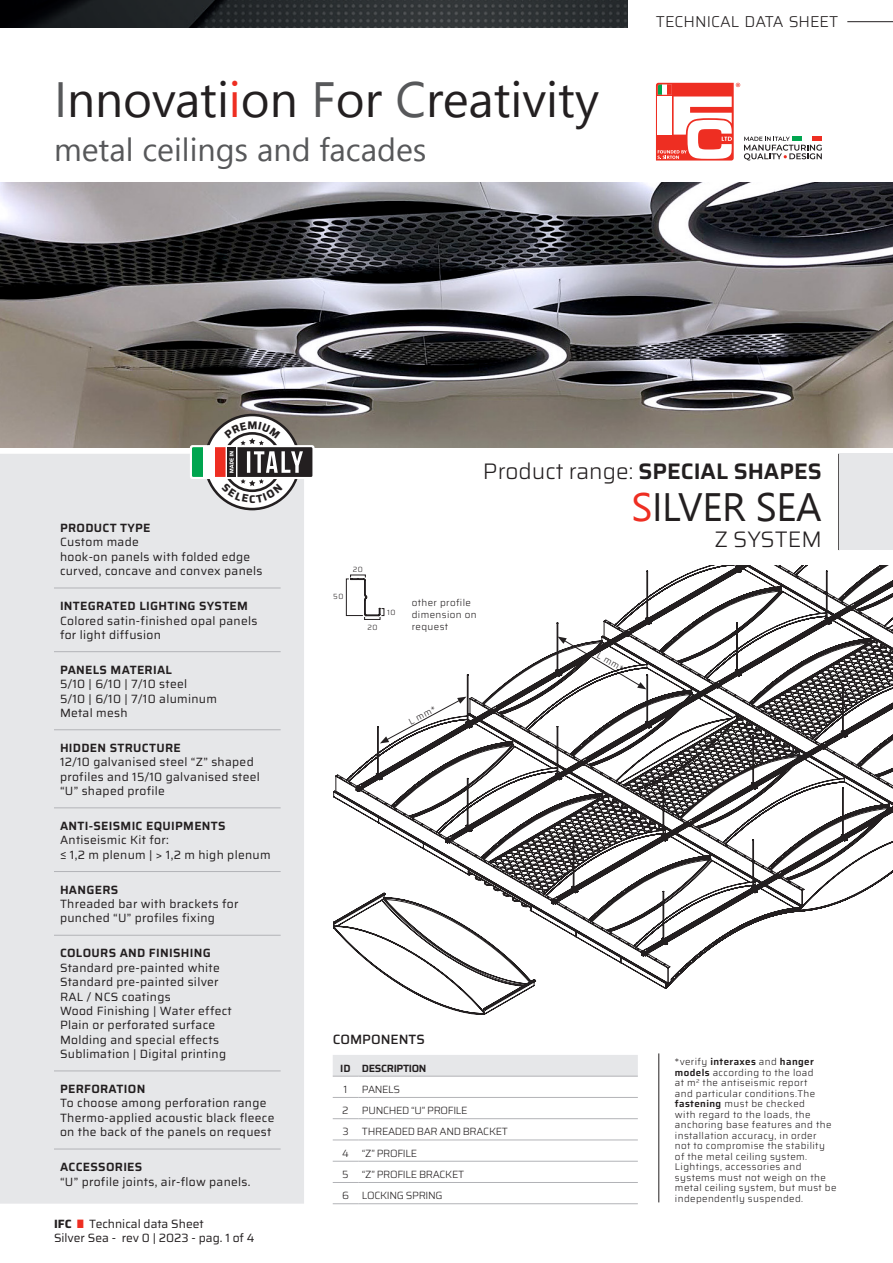
<style>
.page{position:relative;width:893px;height:1263px;background:#fff}
.page>*{position:absolute;margin:0;border:0;box-sizing:border-box;transform-origin:0 0}
.t1{font:49.5px "Segoe UI Emoji";color:#231f20}
.t2{font:32.25px "Segoe UI Emoji";color:#57585a}
.t3{font:300 22.5px "Saira";color:#231f20}
.t4{font:300 15.75px "Saira";color:#231f20}
.t5{font:500 13.5px "Saira";color:#231f20}
.t6{font:12px/14.4px "Saira";letter-spacing:.025em;color:#231f20}
.t7{font:600 12px "Saira";letter-spacing:.025em;color:#231f20}
.t8{font:12px "Saira";color:#231f20}
.t9{font:700 11.1px "Saira";color:#231f20}
.t10{font:300 10.5px "Saira";letter-spacing:-.03em;color:#231f20}
.t11{font:600 10.5px "Saira";letter-spacing:-.03em;color:#231f20}
.t12{font:300 10.5px "Saira";color:#231f20}
.t13{font:600 10.5px "Saira";color:#231f20}
.t14{font:300 9.75px/10.5px "Saira";letter-spacing:.04em;color:#231f20}
.t15{font:300 9px "Saira";color:#231f20}
.t16{font:300 7.5px "Saira";letter-spacing:.07em;color:#231f20}
.s1{font-weight:700}
.s2{color:#ee2e22}
.s3{font-weight:600}
</style>
<div class="page">
<hr style="left:847px;top:21px;width:46px;height:1px;background:#231f20">
<div style="left:0;top:454px;width:304px;height:750px;background:#e6e7e9"></div>
<img style="left:0;top:182px;width:893px;height:265px">
<img style="left:0;top:0;width:628px;height:27px">
<svg style="left:190px;top:445px;width:125px;height:34px"></svg>
<hr style="left:838px;top:454px;width:2px;height:96px;background:#231f20">
<div style="left:840px;top:454px;width:53px;height:96px;background:#e6e7e9"></div>
<svg style="left:656px;top:83px;width:166px;height:78px"></svg>
<hr style="left:659px;top:1053px;width:1px;height:149px;background:#231f20">
<hr style="left:54px;top:729px;width:227px;height:1px;background:#b2b3b7">
<hr style="left:54px;top:808px;width:227px;height:1px;background:#b2b3b7">
<hr style="left:54px;top:871px;width:227px;height:1px;background:#b2b3b7">
<hr style="left:54px;top:935px;width:227px;height:1px;background:#b2b3b7">
<hr style="left:54px;top:588px;width:227px;height:1px;background:#b2b3b7">
<hr style="left:54px;top:651px;width:227px;height:1px;background:#b2b3b7">
<hr style="left:54px;top:1071px;width:227px;height:1px;background:#b2b3b7">
<hr style="left:54px;top:1149px;width:227px;height:1px;background:#b2b3b7">
<svg style="left:333px;top:566px;width:560px;height:449px"></svg>
<div style="left:364px;top:617px;width:16px;height:3px;border:1px solid #231f20"></div>
<div style="left:333px;top:1055px;width:305px;height:22px;background:#e6e7e9"></div>
<hr style="left:358px;top:1076px;width:280px;height:1px;background:#b2b3b7">
<svg style="left:333px;top:1097px;width:25px;height:1px"></svg>
<hr style="left:358px;top:1097px;width:280px;height:1px;background:#b2b3b7">
<svg style="left:333px;top:1118px;width:25px;height:1px"></svg>
<hr style="left:358px;top:1118px;width:280px;height:1px;background:#b2b3b7">
<svg style="left:333px;top:1140px;width:25px;height:1px"></svg>
<hr style="left:358px;top:1140px;width:280px;height:1px;background:#b2b3b7">
<svg style="left:333px;top:1161px;width:25px;height:1px"></svg>
<hr style="left:358px;top:1161px;width:280px;height:1px;background:#b2b3b7">
<svg style="left:333px;top:1182px;width:25px;height:1px"></svg>
<hr style="left:358px;top:1182px;width:280px;height:1px;background:#b2b3b7">
<svg style="left:333px;top:1203px;width:25px;height:1px"></svg>
<hr style="left:358px;top:1203px;width:280px;height:1px;background:#b2b3b7">
<svg style="left:192px;top:414px;width:120px;height:96px"></svg>
<p class="t1" style="left:67px;top:69px;width:299px">■■□❖ ▼ □■ □</p>
<p class="t1" style="left:494px;top:69px;width:83px">▼❖▼</p>
<p class="t2" style="left:182px;top:129px;width:111px">●■ ▲ ■</p>
<p class="t4" style="left:656px;top:10px;width:184px">TECHNICAL DATA SHEET</p>
<p class="t9" style="left:249px;top:490px;width:8px">C</p>
<p class="t7" style="left:60px;top:519px;width:92px">PRODUCT TYPE</p>
<p class="t6" style="left:60px;top:535px;width:80px">Custom made</p>
<p class="t6" style="left:60px;top:549px;width:192px">hook-on panels with folded edge</p>
<p class="t6" style="left:60px;top:564px;width:204px">curved, concave and convex panels</p>
<p class="t7" style="left:60px;top:597px;width:190px">INTEGRATED LIGHTING SYSTEM</p>
<p class="t6" style="left:60px;top:613px;width:199px">Colored satin-finished opal panels for light diffusion</p>
<p class="t7" style="left:60px;top:660px;width:114px">PANELS MATERIAL</p>
<p class="t6" style="left:60px;top:677px;width:129px">5/10 | 6/10 | 7/10 steel</p>
<p class="t6" style="left:60px;top:691px;width:159px">5/10 | 6/10 | 7/10 aluminum</p>
<p class="t6" style="left:60px;top:705px;width:69px">Metal mesh</p>
<p class="t7" style="left:60px;top:738px;width:122px">HIDDEN STRUCTURE</p>
<p class="t6" style="left:60px;top:755px;width:201px">12/10 galvanised steel “Z” shaped profiles and 15/10 galvanised steel “U” shaped profile</p>
<p class="t7" style="left:60px;top:816px;width:167px">ANTI-SEISMIC EQUIPMENTS</p>
<p class="t6" style="left:60px;top:833px;width:110px">Antiseismic Kit for:</p>
<p class="t6" style="left:60px;top:847px;width:212px">≤ 1,2 m plenum | &gt; 1,2 m high plenum</p>
<p class="t7" style="left:60px;top:880px;width:60px">HANGERS</p>
<p class="t6" style="left:60px;top:896px;width:180px">Threaded bar with brackets for punched “U” profiles fixing</p>
<p class="t7" style="left:60px;top:944px;width:152px">COLOURS AND FINISHING</p>
<p class="t6" style="left:60px;top:960px;width:161px">Standard pre-painted white</p>
<p class="t6" style="left:60px;top:974px;width:160px">Standard pre-painted silver</p>
<p class="t6" style="left:60px;top:989px;width:112px">RAL / NCS coatings</p>
<p class="t6" style="left:60px;top:1003px;width:173px">Wood Finishing | Water effect</p>
<p class="t6" style="left:60px;top:1018px;width:157px">Plain or perforated surface</p>
<p class="t6" style="left:60px;top:1032px;width:161px">Molding and special effects</p>
<p class="t6" style="left:60px;top:1046px;width:168px">Sublimation | Digital printing</p>
<p class="t7" style="left:60px;top:1080px;width:87px">PERFORATION</p>
<p class="t6" style="left:60px;top:1096px;width:216px">To choose among perforation range<br>Thermo-applied acoustic black fleece on the back of the panels on request</p>
<p class="t7" style="left:60px;top:1158px;width:84px">ACCESSORIES</p>
<p class="t6" style="left:60px;top:1174px;width:192px">“U” profile joints, air-flow panels.</p>
<p class="t8" style="left:54px;top:1214px;width:151px"><span class="s1">IFC</span> <span class="s2">|</span> Technical data Sheet</p>
<p class="t8" style="left:54px;top:1229px;width:202px">Silver Sea - rev 0 | 2023 - pag. 1 of 4</p>
<p class="t3" style="left:483px;top:455px;width:340px">Product range: <span class="s3">SPECIAL SHAPES</span></p>
<p class="t16" style="left:333px;top:591px;width:12px">50</p>
<p class="t16" style="left:353px;top:563px;width:12px">20</p>
<p class="t16" style="left:367px;top:622px;width:12px">20</p>
<p class="t16" style="left:387px;top:606px;width:10px">10</p>
<p class="t14" style="left:412px;top:597px;width:66px;line-height:11.7px">other profile dimension on request</p>
<p class="t15" style="left:406px;top:716px;width:31px;rotate:-28deg">L mm*</p>
<p class="t15" style="left:601px;top:648px;width:31px;rotate:31deg">L mm*</p>
<p class="t3" style="left:714px;top:522px;width:109px">Z SYSTEM</p>
<p class="t5" style="left:333px;top:1029px;width:94px">COMPONENTS</p>
<p class="t13" style="left:340px;top:1060px;width:12px">ID</p>
<p class="t11" style="left:362px;top:1060px;width:66px">DESCRIPTION</p>
<p class="t12" style="left:344px;top:1081px;width:5px">1</p>
<p class="t10" style="left:362px;top:1081px;width:40px">PANELS</p>
<p class="t12" style="left:342px;top:1102px;width:8px">2</p>
<p class="t10" style="left:362px;top:1102px;width:107px">PUNCHED “U” PROFILE</p>
<p class="t12" style="left:342px;top:1124px;width:8px">3</p>
<p class="t10" style="left:362px;top:1124px;width:147px">THREADED BAR AND BRACKET</p>
<p class="t12" style="left:342px;top:1145px;width:8px">4</p>
<p class="t10" style="left:362px;top:1145px;width:57px">“Z” PROFILE</p>
<p class="t12" style="left:342px;top:1166px;width:8px">5</p>
<p class="t10" style="left:362px;top:1166px;width:104px">“Z” PROFILE BRACKET</p>
<p class="t12" style="left:342px;top:1187px;width:8px">6</p>
<p class="t10" style="left:362px;top:1187px;width:82px">LOCKING SPRING</p>
<p class="t14" style="left:675px;top:1056px;width:163px">*verify <span class="s3">interaxes</span> and <span class="s3">hanger models</span> according to the load<br>at m<sup>2</sup> the antiseismic report<br>and particular conditions.The <span class="s3">fastening</span> must be checked<br>with regard to the loads, the anchoring base features and the installation accuracy, in order<br>not to compromise the stability of the metal ceiling system.<br>Lightings, accessories and systems must not weigh on the metal ceiling system, but must be independently suspended.</p>
</div>
